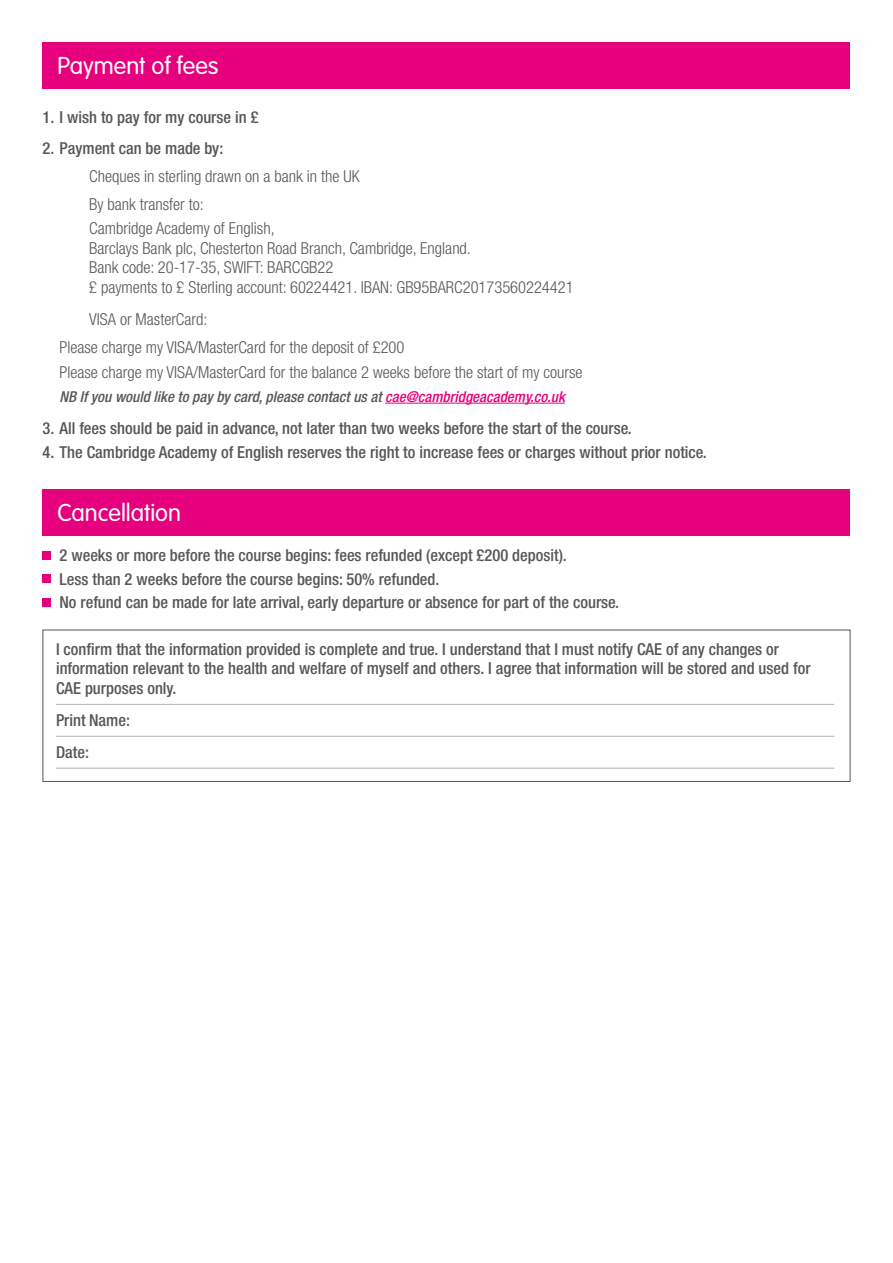
<style>
.page{position:relative;width:893px;height:1263px;background:#fff}
.page>*{position:absolute;margin:0;border:0;box-sizing:border-box;transform-origin:0 0}
.t1{font:300 24px "VAG Rounded";color:#fff}
.t2{font:500 condensed 16.5px/23.7px "Helvetica Neue LT Std";color:#575756}
.t3{font:300 condensed 16.5px/19.5px "Helvetica Neue LT Std";color:#575756}
.t4{font:italic 500 condensed 15px "Helvetica Neue";color:#575756}
.s1{color:#e6007d}
</style>
<div class="page">
<div style="left:43px;top:43px;width:807px;height:46px;background:#e6007d"></div>
<hr style="left:385px;top:403px;width:180px;height:1px;background:#e6007d">
<div style="left:43px;top:489px;width:807px;height:47px;background:#e6007d"></div>
<svg style="left:43px;top:551px;width:8px;height:8px"></svg>
<svg style="left:43px;top:575px;width:8px;height:8px"></svg>
<svg style="left:43px;top:598px;width:8px;height:9px"></svg>
<svg style="left:42px;top:629px;width:809px;height:153px"></svg>
<h1 class="t1" style="left:57px;top:52px;width:163px">Payment of fees</h1>
<p class="t2" style="left:43px;top:105px;width:218px">1. I wish to pay for my course in £</p>
<p class="t2" style="left:43px;top:137px;width:182px">2. Payment can be made by:</p>
<p class="t3" style="left:89px;top:162px;width:272px;line-height:28px">Cheques in sterling drawn on a bank in the UK<br>By bank transfer to:</p>
<p class="t3" style="left:89px;top:218px;width:486px">Cambridge Academy of English,<br>Barclays Bank plc, Chesterton Road Branch, Cambridge, England.<br>Bank code: 20-17-35, SWIFT: BARCGB22<br>£ payments to £ Sterling account: 60224421. IBAN: GB95BARC20173560224421</p>
<p class="t3" style="left:59px;top:305px;width:346px;line-height:28px;text-indent:30px">VISA or MasterCard:<br>Please charge my VISA/MasterCard for the deposit of £200</p>
<p class="t3" style="left:59px;top:362px;width:525px">Please charge my VISA/MasterCard for the balance 2 weeks before the start of my course</p>
<p class="t4" style="left:60px;top:387px;width:507px">NB If you would like to pay by card, please contact us at <span class="s1">cae@cambridgeacademy.co.uk</span></p>
<p class="t2" style="left:43px;top:416px;width:591px">3. All fees should be paid in advance, not later than two weeks before the start of the course.</p>
<p class="t2" style="left:43px;top:440px;width:666px">4. The Cambridge Academy of English reserves the right to increase fees or charges without prior notice.</p>
<h1 class="t1" style="left:57px;top:499px;width:125px">Cancellation</h1>
<p class="t2" style="left:60px;top:543px;width:561px">2 weeks or more before the course begins: fees refunded (except £200 deposit).<br>Less than 2 weeks before the course begins: 50% refunded.<br>No refund can be made for late arrival, early departure or absence for part of the course.</p>
<p class="t2" style="left:56px;top:639px;width:756px;line-height:19.5px">I confirm that the information provided is complete and true. I understand that I must notify CAE of any changes or information relevant to the health and welfare of myself and others. I agree that information will be stored and used for<br>CAE purposes only.</p>
<p class="t2" style="left:56px;top:704px;width:75px;line-height:32px">Print Name:<br>Date:</p>
</div>
